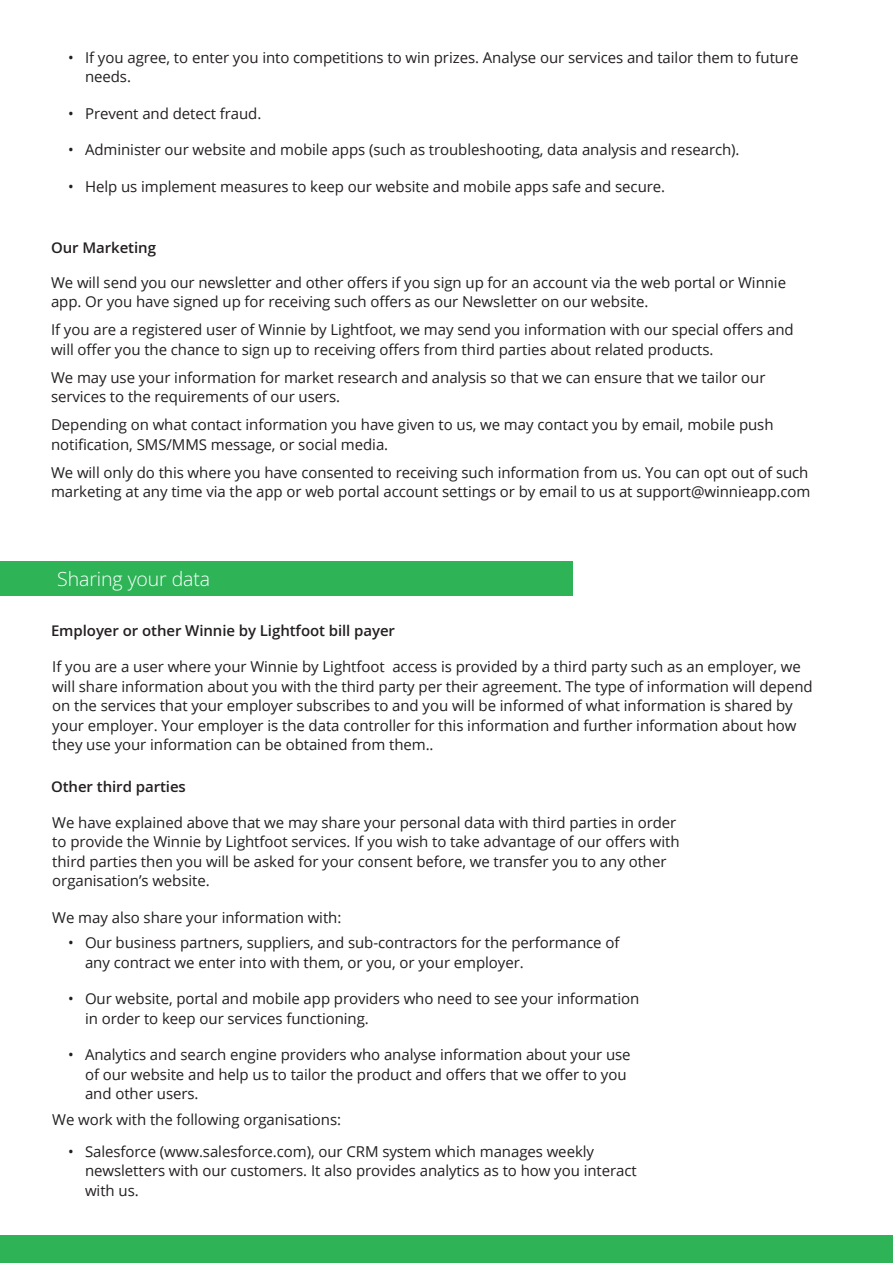
<style>
.page{position:relative;width:893px;height:1263px;background:#fff}
.page>*{position:absolute;margin:0;border:0;box-sizing:border-box;transform-origin:0 0}
.t1{font:300 19.5px "Open Sans";letter-spacing:-.005em;color:#fff}
.base_text{font:15px/19.5px "Open Sans";letter-spacing:-.005em;color:#231f20}
.base_text-2{font:600 15px "Open Sans";letter-spacing:-.005em;color:#231f20}
.s1{font-style:inherit}
</style>
<div class="page">
<div style="left:0;top:1235px;width:893px;height:28px;background:#2eb457"></div>
<div style="left:0;top:561px;width:572px;height:34px;background:#2eb457"></div>
<p class="base_text" style="left:85px;top:47px;width:715px;text-indent:-17px">• If you agree, to enter you into competitions to win prizes. Analyse our services and tailor them to future needs.</p>
<p class="base_text" style="left:68px;top:103px;width:195px">• Prevent and detect fraud.</p>
<p class="base_text" style="left:68px;top:139px;width:673px">• Administer our website and mobile apps (such as troubleshooting, data analysis and research).</p>
<p class="base_text" style="left:68px;top:176px;width:599px">• Help us implement measures to keep our website and mobile apps safe and secure.</p>
<p class="base_text-2" style="left:51px;top:237px;width:106px">Our Marketing</p>
<p class="base_text" style="left:51px;top:272px;width:736px">We will send you our newsletter and other offers if you sign up for an account via the web portal or Winnie app. Or you have signed up for receiving such offers as our Newsletter on our website.</p>
<p class="base_text" style="left:51px;top:320px;width:744px">If you are a registered user of Winnie by Lightfoot, we may send you information with our special offers and will offer you the chance to sign up to receiving offers from third parties about related products.</p>
<p class="base_text" style="left:51px;top:367px;width:716px">We may use your information for market research and analysis so that we can ensure that we tailor our services to the requirements of our users.</p>
<p class="base_text" style="left:51px;top:415px;width:724px">Depending on what contact information you have given to us, we may contact you by email, mobile push notification, SMS/MMS message, or social media.</p>
<p class="base_text" style="left:51px;top:462px;width:761px">We will only do this where you have consented to receiving such information from us. You can opt out of such marketing at any time via the app or web portal account settings or by email to us at support@winnieapp.com</p>
<p class="t1" style="left:57px;top:565px;width:154px">Sharing your data</p>
<p class="base_text-2" style="left:51px;top:620px;width:346px">Employer or other <span class="s1">Winnie by Lightfoot</span> bill payer</p>
<p class="base_text" style="left:52px;top:656px;width:762px">If you are a user where your Winnie by Lightfoot access is provided by a third party such as an employer, we will share information about you with the third party per their agreement. The type of information will depend on the services that your employer subscribes to and you will be informed of what information is shared by your employer. Your employer is the data controller for this information and further information about how they use your information can be obtained from them..</p>
<p class="base_text-2" style="left:51px;top:776px;width:136px">Other third parties</p>
<p class="base_text" style="left:52px;top:812px;width:629px">We have explained above that we may share your personal data with third parties in order to provide the Winnie by Lightfoot services. If you wish to take advantage of our offers with third parties then you will be asked for your consent before, we transfer you to any other organisation’s website.</p>
<p class="base_text" style="left:52px;top:907px;width:291px">We may also share your information with:</p>
<p class="base_text" style="left:85px;top:933px;width:536px;text-indent:-17px">• Our business partners, suppliers, and sub-contractors for the performance of any contract we enter into with them, or you, or your employer.</p>
<p class="base_text" style="left:85px;top:989px;width:556px;text-indent:-17px">• Our website, portal and mobile app providers who need to see your information in order to keep our services functioning.</p>
<p class="base_text" style="left:85px;top:1045px;width:547px;text-indent:-17px">• Analytics and search engine providers who analyse information about your use of our website and help us to tailor the product and offers that we offer to you and other users.</p>
<p class="base_text" style="left:52px;top:1110px;width:290px">We work with the following organisations:</p>
<p class="base_text" style="left:85px;top:1141px;width:553px;text-indent:-17px">• Salesforce (www.salesforce.com), our CRM system which manages weekly newsletters with our customers. It also provides analytics as to how you interact with us.</p>
</div>
